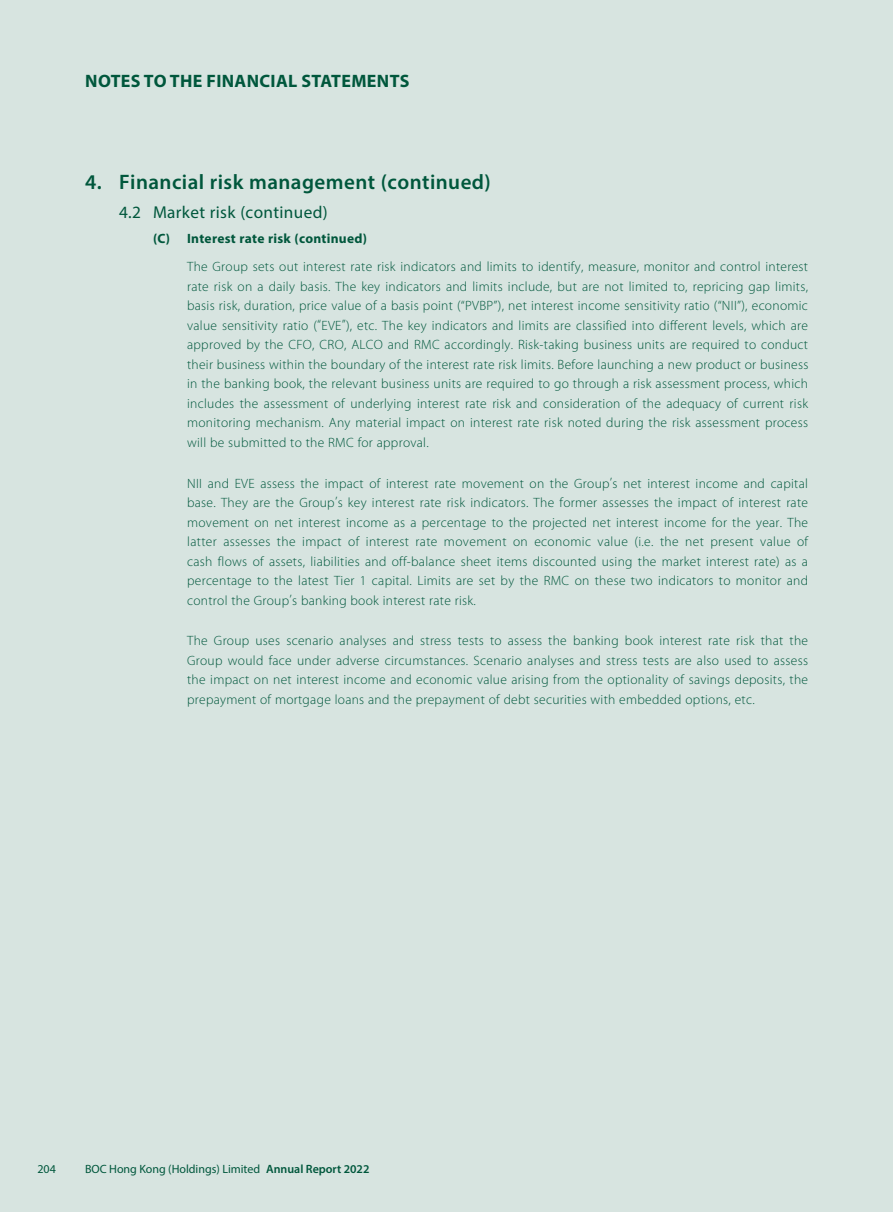
<style>
.page{position:relative;width:893px;height:1212px;background:#d7e4e0}
.page>*{position:absolute;margin:0;border:0;box-sizing:border-box;transform-origin:0 0}
.t1{font:600 21px "Myriad Pro";letter-spacing:.02em;color:#00573c}
.t2{font:700 18px "Myriad Pro";letter-spacing:.02em;color:#00573c}
.t3{font:17.25px "Myriad Pro";letter-spacing:.02em;color:#00573c}
.t4{font:300 13.5px/19.5px "Myriad Pro";letter-spacing:.02em;color:#00573c;text-align:justify}
.t5{font:700 13.5px "Myriad Pro";letter-spacing:.02em;color:#00573c}
.t6{font:12px "Myriad Pro";color:#00573c}
.s1{font-weight:600}
</style>
<div class="page">
<h2 class="t2" style="left:85px;top:70px;width:326px">NOTES TO THE FINANCIAL STATEMENTS</h2>
<h1 class="t1" style="left:85px;top:168px;width:407px">4. Financial risk management (continued)</h1>
<p class="t3" style="left:119px;top:202px;width:210px">4.2 Market risk (continued)</p>
<p class="t5" style="left:153px;top:230px;width:215px">(C) Interest rate risk (continued)</p>
<p class="t4" style="left:187px;top:257px;width:623px">The Group sets out interest rate risk indicators and limits to identify, measure, monitor and control interest rate risk on a daily basis. The key indicators and limits include, but are not limited to, repricing gap limits, basis risk, duration, price value of a basis point (“PVBP”), net interest income sensitivity ratio (“NII”), economic value sensitivity ratio (“EVE”), etc. The key indicators and limits are classified into different levels, which are approved by the CFO, CRO, ALCO and RMC accordingly. Risk-taking business units are required to conduct their business within the boundary of the interest rate risk limits. Before launching a new product or business in the banking book, the relevant business units are required to go through a risk assessment process, which includes the assessment of underlying interest rate risk and consideration of the adequacy of current risk monitoring mechanism. Any material impact on interest rate risk noted during the risk assessment process will be submitted to the RMC for approval.</p>
<p class="t4" style="left:187px;top:474px;width:622px">NII and EVE assess the impact of interest rate movement on the Group’s net interest income and capital base. They are the Group’s key interest rate risk indicators. The former assesses the impact of interest rate movement on net interest income as a percentage to the projected net interest income for the year. The latter assesses the impact of interest rate movement on economic value (i.e. the net present value of cash flows of assets, liabilities and off-balance sheet items discounted using the market interest rate) as a percentage to the latest Tier 1 capital. Limits are set by the RMC on these two indicators to monitor and control the Group’s banking book interest rate risk.</p>
<p class="t4" style="left:187px;top:631px;width:622px">The Group uses scenario analyses and stress tests to assess the banking book interest rate risk that the Group would face under adverse circumstances. Scenario analyses and stress tests are also used to assess the impact on net interest income and economic value arising from the optionality of savings deposits, the prepayment of mortgage loans and the prepayment of debt securities with embedded options, etc.</p>
<p class="t6" style="left:37px;top:1161px;width:20px">204</p>
<p class="t6" style="left:85px;top:1161px;width:286px">BOC Hong Kong (Holdings) Limited <span class="s1">Annual Report 2022</span></p>
</div>
